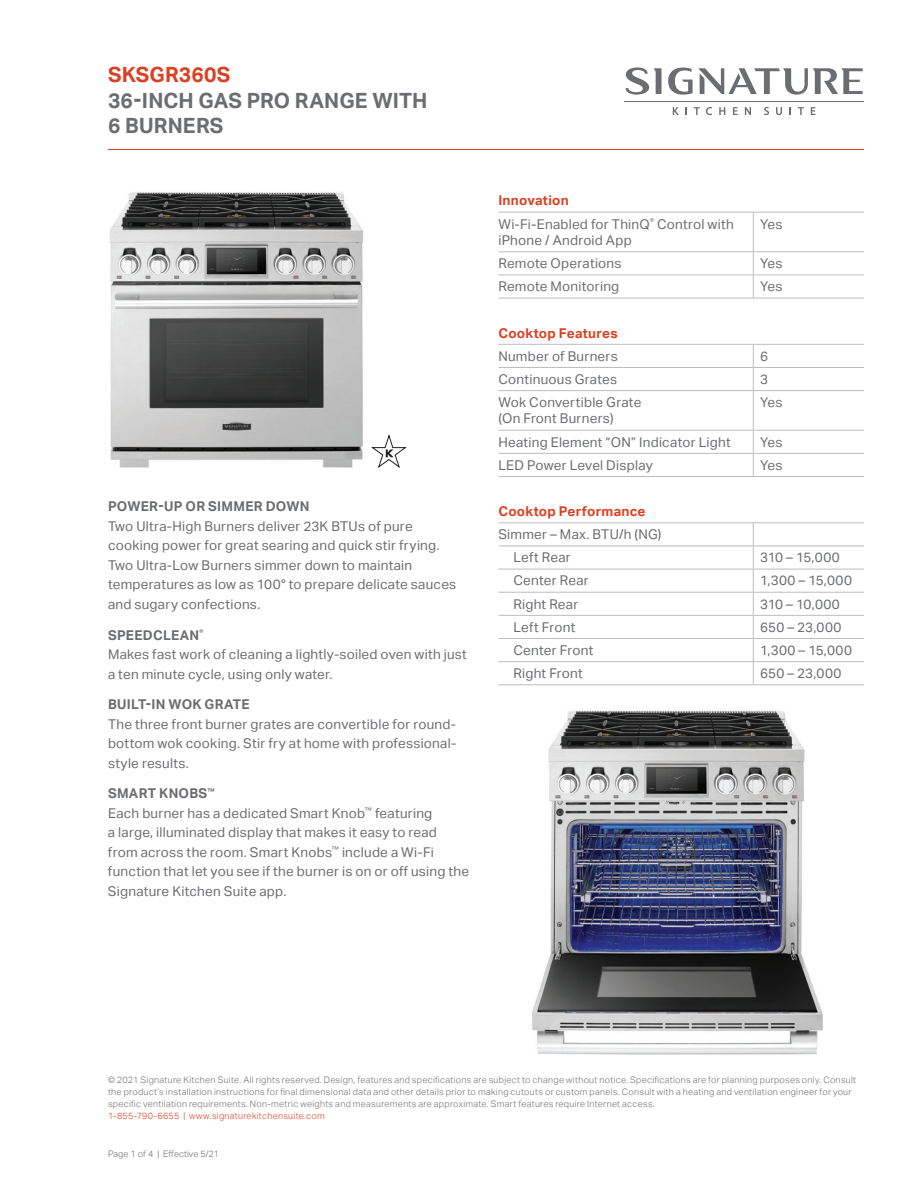
<style>
.page{position:relative;width:918px;height:1188px;background:#fff}
.page>*{position:absolute;margin:0;border:0;box-sizing:border-box;transform-origin:0 0}
._2017_Title_Descript{font:700 21px/25.5px "Aktiv Grotesk";letter-spacing:.01em;color:#6c6d70}
._2017_Title_Model_Nu{font:700 21px "Aktiv Grotesk";letter-spacing:.01em;color:#db4022}
._2017_Feature_Text{font:13.5px/19.5px "Aktiv Grotesk";letter-spacing:.015em;color:#6c6d70}
._2017_Spec_Chart_Tex{font:13.5px/16.5px "Aktiv Grotesk";letter-spacing:.015em;color:#6c6d70}
._2017_Feature_Header{font:700 13.5px "Aktiv Grotesk";letter-spacing:.02em;color:#6c6d70}
._2017_Spec_Chart_Hea{font:700 13.5px "Aktiv Grotesk";letter-spacing:.015em;color:#db4022}
._2017_Legal_Text___F{font:300 9px/12px "Aktiv Grotesk";letter-spacing:.035em;color:#6c6d70}
._2017_Legal_Text___F-2{font:300 9px "Aktiv Grotesk";letter-spacing:.03em;color:#db4022}
._2017_Page_____Effec{font:300 9px "Aktiv Grotesk";color:#6c6d70}
</style>
<div class="page">
<svg style="left:694px;top:107px;width:6px;height:8px"></svg>
<svg style="left:798px;top:107px;width:6px;height:8px"></svg>
<svg style="left:706px;top:107px;width:6px;height:8px"></svg>
<svg style="left:719px;top:107px;width:6px;height:8px"></svg>
<svg style="left:733px;top:107px;width:5px;height:8px"></svg>
<svg style="left:745px;top:107px;width:6px;height:8px"></svg>
<svg style="left:764px;top:107px;width:5px;height:8px"></svg>
<svg style="left:776px;top:107px;width:6px;height:8px"></svg>
<svg style="left:811px;top:107px;width:4px;height:8px"></svg>
<svg style="left:673px;top:107px;width:6px;height:8px"></svg>
<hr style="left:624px;top:101px;width:240px;height:1px;background:#6c6d70">
<svg style="left:626px;top:68px;width:36px;height:27px"></svg>
<svg style="left:668px;top:68px;width:195px;height:27px"></svg>
<hr style="left:498px;top:367px;width:255px;height:1px;background:#bcbdc0">
<hr style="left:753px;top:367px;width:111px;height:1px;background:#bcbdc0">
<hr style="left:498px;top:390px;width:255px;height:1px;background:#bcbdc0">
<hr style="left:753px;top:390px;width:111px;height:1px;background:#bcbdc0">
<hr style="left:498px;top:430px;width:255px;height:1px;background:#bcbdc0">
<hr style="left:753px;top:430px;width:111px;height:1px;background:#bcbdc0">
<hr style="left:753px;top:546px;width:111px;height:1px;background:#bcbdc0">
<hr style="left:753px;top:592px;width:111px;height:1px;background:#bcbdc0">
<hr style="left:498px;top:615px;width:255px;height:1px;background:#bcbdc0">
<hr style="left:753px;top:615px;width:111px;height:1px;background:#bcbdc0">
<hr style="left:753px;top:638px;width:111px;height:1px;background:#bcbdc0">
<hr style="left:498px;top:684px;width:255px;height:1px;background:#bcbdc0">
<hr style="left:498px;top:212px;width:255px;height:1px;background:#bcbdc0">
<hr style="left:498px;top:251px;width:255px;height:1px;background:#bcbdc0">
<hr style="left:498px;top:275px;width:255px;height:1px;background:#bcbdc0">
<hr style="left:498px;top:298px;width:255px;height:1px;background:#bcbdc0">
<hr style="left:753px;top:212px;width:111px;height:1px;background:#bcbdc0">
<hr style="left:753px;top:213px;width:1px;height:38px;background:#bcbdc0">
<hr style="left:753px;top:251px;width:111px;height:1px;background:#bcbdc0">
<hr style="left:753px;top:275px;width:111px;height:1px;background:#bcbdc0">
<svg style="left:753px;top:252px;width:1px;height:46px"></svg>
<hr style="left:753px;top:298px;width:111px;height:1px;background:#bcbdc0">
<hr style="left:498px;top:344px;width:255px;height:1px;background:#bcbdc0">
<hr style="left:753px;top:344px;width:111px;height:1px;background:#bcbdc0">
<svg style="left:753px;top:345px;width:1px;height:45px"></svg>
<hr style="left:753px;top:391px;width:1px;height:39px;background:#bcbdc0">
<hr style="left:498px;top:522px;width:255px;height:1px;background:#bcbdc0">
<hr style="left:498px;top:546px;width:255px;height:1px;background:#bcbdc0">
<hr style="left:498px;top:453px;width:255px;height:1px;background:#bcbdc0">
<hr style="left:498px;top:476px;width:255px;height:1px;background:#bcbdc0">
<hr style="left:753px;top:453px;width:111px;height:1px;background:#bcbdc0">
<svg style="left:753px;top:431px;width:1px;height:45px"></svg>
<hr style="left:753px;top:476px;width:111px;height:1px;background:#bcbdc0">
<hr style="left:753px;top:522px;width:111px;height:1px;background:#bcbdc0">
<hr style="left:753px;top:661px;width:111px;height:1px;background:#bcbdc0">
<hr style="left:498px;top:638px;width:255px;height:1px;background:#bcbdc0">
<hr style="left:498px;top:661px;width:255px;height:1px;background:#bcbdc0">
<hr style="left:498px;top:569px;width:255px;height:1px;background:#bcbdc0">
<hr style="left:498px;top:592px;width:255px;height:1px;background:#bcbdc0">
<hr style="left:753px;top:569px;width:111px;height:1px;background:#bcbdc0">
<svg style="left:753px;top:523px;width:1px;height:161px"></svg>
<hr style="left:753px;top:684px;width:111px;height:1px;background:#bcbdc0">
<img style="left:110px;top:192px;width:254px;height:276px">
<hr style="left:108px;top:149px;width:756px;height:1px;background:#db4022">
<img style="left:532px;top:710px;width:291px;height:345px">
<svg style="left:371px;top:434px;width:36px;height:34px"></svg>
<p class="_2017_Title_Model_Nu" style="left:108px;top:63px;width:124px">SKSGR360S</p>
<p class="_2017_Title_Descript" style="left:108px;top:88px;width:321px">36-INCH GAS PRO RANGE WITH<br>6 BURNERS</p>
<p class="_2017_Feature_Header" style="left:108px;top:499px;width:203px">POWER-UP OR SIMMER DOWN</p>
<p class="_2017_Feature_Text" style="left:108px;top:516px;width:350px">Two Ultra-High Burners deliver 23K BTUs of pure cooking power for great searing and quick stir frying.<br>Two Ultra-Low Burners simmer down to maintain temperatures as low as 100° to prepare delicate sauces and sugary confections.</p>
<p class="_2017_Feature_Header" style="left:108px;top:627px;width:97px">SPEEDCLEAN<sup>®</sup></p>
<p class="_2017_Feature_Text" style="left:108px;top:645px;width:360px">Makes fast work of cleaning a lightly-soiled oven with just a ten minute cycle, using only water.</p>
<p class="_2017_Feature_Header" style="left:108px;top:697px;width:143px">BUILT-IN WOK GRATE</p>
<p class="_2017_Feature_Text" style="left:108px;top:714px;width:350px;text-align:justify">The three front burner grates are convertible for round&shy;bottom wok cooking. Stir fry at home with professional&shy;style results.</p>
<p class="_2017_Feature_Header" style="left:108px;top:786px;width:108px">SMART KNOBS<sup>™</sup></p>
<p class="_2017_Feature_Text" style="left:108px;top:803px;width:363px">Each burner has a dedicated Smart Knob<sup>™</sup> featuring<br>a large, illuminated display that makes it easy to read from across the room. Smart Knobs<sup>™</sup> include a Wi-Fi function that let you see if the burner is on or off using the Signature Kitchen Suite app.</p>
<p class="_2017_Spec_Chart_Hea" style="left:498px;top:193px;width:72px">Innovation</p>
<p class="_2017_Spec_Chart_Tex" style="left:498px;top:216px;width:237px">Wi-Fi-Enabled for ThinQ<sup>®</sup> Control with iPhone / Android App</p>
<p class="_2017_Spec_Chart_Tex" style="left:760px;top:216px;width:24px">Yes</p>
<p class="_2017_Spec_Chart_Tex" style="left:498px;top:255px;width:125px">Remote Operations</p>
<p class="_2017_Spec_Chart_Tex" style="left:760px;top:255px;width:24px">Yes</p>
<p class="_2017_Spec_Chart_Tex" style="left:498px;top:278px;width:122px">Remote Monitoring</p>
<p class="_2017_Spec_Chart_Tex" style="left:760px;top:278px;width:24px">Yes</p>
<p class="_2017_Spec_Chart_Hea" style="left:498px;top:325px;width:121px">Cooktop Features</p>
<p class="_2017_Spec_Chart_Tex" style="left:498px;top:348px;width:121px">Number of Burners</p>
<p class="_2017_Spec_Chart_Tex" style="left:760px;top:348px;width:9px">6</p>
<p class="_2017_Spec_Chart_Tex" style="left:498px;top:371px;width:120px">Continuous Grates</p>
<p class="_2017_Spec_Chart_Tex" style="left:760px;top:371px;width:9px">3</p>
<p class="_2017_Spec_Chart_Tex" style="left:498px;top:394px;width:145px">Wok Convertible Grate (On Front Burners)</p>
<p class="_2017_Spec_Chart_Tex" style="left:760px;top:394px;width:24px">Yes</p>
<p class="_2017_Spec_Chart_Tex" style="left:498px;top:434px;width:234px">Heating Element “ON” Indicator Light</p>
<p class="_2017_Spec_Chart_Tex" style="left:760px;top:434px;width:24px">Yes</p>
<p class="_2017_Spec_Chart_Tex" style="left:498px;top:457px;width:156px">LED Power Level Display</p>
<p class="_2017_Spec_Chart_Tex" style="left:760px;top:457px;width:24px">Yes</p>
<p class="_2017_Spec_Chart_Hea" style="left:498px;top:504px;width:149px">Cooktop Performance</p>
<p class="_2017_Spec_Chart_Tex" style="left:498px;top:526px;width:165px">Simmer – Max. BTU/h (NG)</p>
<p class="_2017_Spec_Chart_Tex" style="left:513px;top:549px;width:59px">Left Rear</p>
<p class="_2017_Spec_Chart_Tex" style="left:760px;top:549px;width:81px">310 – 15,000</p>
<p class="_2017_Spec_Chart_Tex" style="left:513px;top:573px;width:77px">Center Rear</p>
<p class="_2017_Spec_Chart_Tex" style="left:760px;top:573px;width:94px">1,300 – 15,000</p>
<p class="_2017_Spec_Chart_Tex" style="left:513px;top:596px;width:66px">Right Rear</p>
<p class="_2017_Spec_Chart_Tex" style="left:760px;top:596px;width:81px">310 – 10,000</p>
<p class="_2017_Spec_Chart_Tex" style="left:513px;top:619px;width:64px">Left Front</p>
<p class="_2017_Spec_Chart_Tex" style="left:760px;top:619px;width:83px">650 – 23,000</p>
<p class="_2017_Spec_Chart_Tex" style="left:513px;top:642px;width:81px">Center Front</p>
<p class="_2017_Spec_Chart_Tex" style="left:760px;top:642px;width:94px">1,300 – 15,000</p>
<p class="_2017_Spec_Chart_Tex" style="left:513px;top:665px;width:71px">Right Front</p>
<p class="_2017_Spec_Chart_Tex" style="left:760px;top:665px;width:83px">650 – 23,000</p>
<p class="_2017_Legal_Text___F" style="left:108px;top:1074px;width:750px">© 2021 Signature Kitchen Suite. All rights reserved. Design, features and specifications are subject to change without notice. Specifications are for planning purposes only. Consult the product’s installation instructions for final dimensional data and other details prior to making cutouts or custom panels. Consult with a heating and ventilation engineer for your specific ventilation requirements. Non-metric weights and measurements are approximate. Smart features require Internet access.</p>
<p class="_2017_Legal_Text___F-2" style="left:108px;top:1111px;width:218px">1-855-790-6655 | www.signaturekitchensuite.com</p>
<p class="_2017_Page_____Effec" style="left:108px;top:1149px;width:113px">Page 1 of 4 | Effective 5/21</p>
</div>
